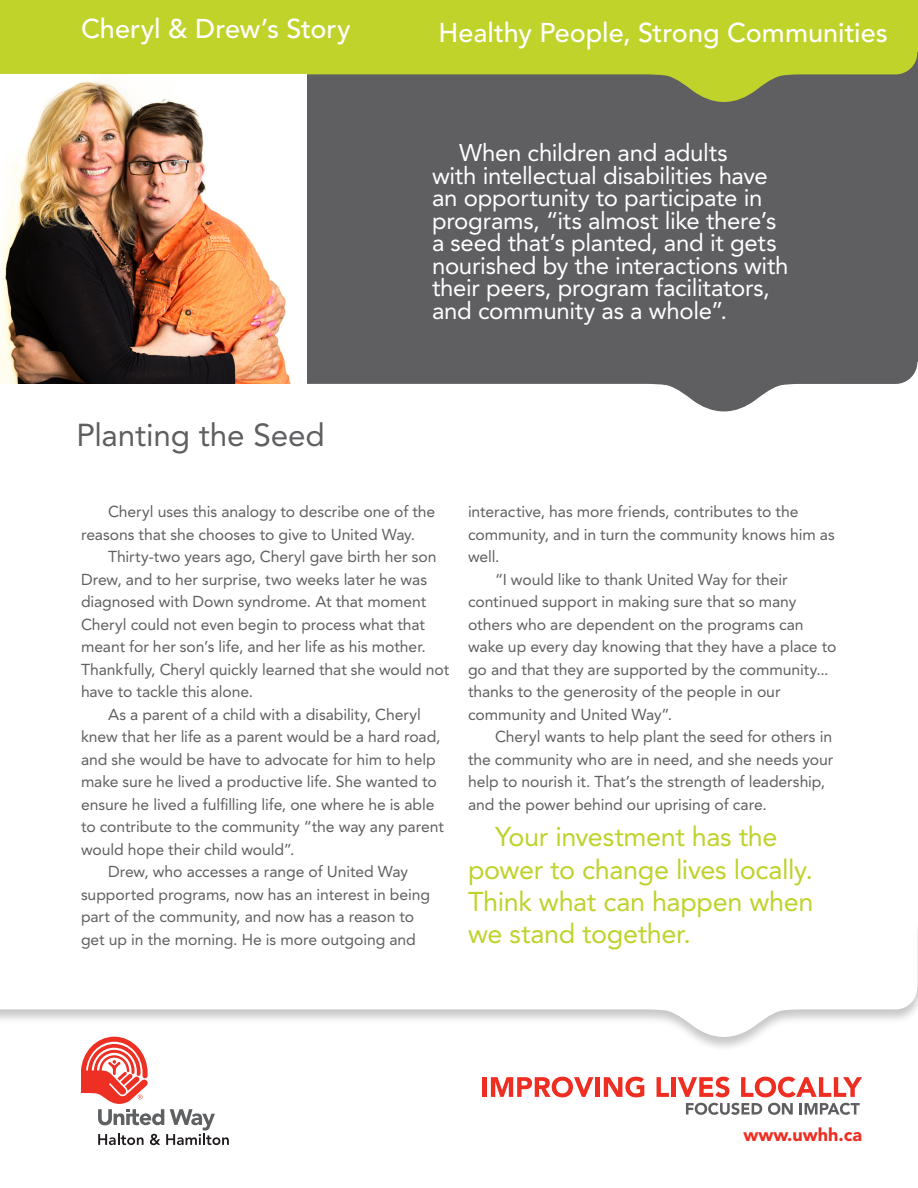
<style>
.page{position:relative;width:918px;height:1188px;background:#fff}
.page>*{position:absolute;margin:0;border:0;box-sizing:border-box;transform-origin:0 0}
.t1{font:31.5px "Avenir LT Std";letter-spacing:-.005em;color:#5f5f62}
.Body_text{font:27px/32.4px "Avenir LT Std";letter-spacing:-.015em;color:#bfd22b}
.t2{font:500 27px "Avenir LT Std";color:#fff}
.Body_text-2{font:24px/22.5px "Avenir LT Std";letter-spacing:-.015em;color:#fff}
.t3{font:900 18px "Avenir LT Std";color:#ee2e22}
.Body_text-3{font:15.75px/22.5px "Avenir LT Std";letter-spacing:-.005em;color:#5f5f62}
</style>
<div class="page">
<svg style="left:307px;top:102px;width:610px;height:309px;background:#6b6b6e"></svg>
<svg style="left:0;top:0;width:916px;height:102px;background:#aebe34"></svg>
<svg style="left:916px;top:0;width:2px;height:361px"></svg>
<svg style="left:0;top:992px;width:917px;height:45px"></svg>
<hr style="left:483px;top:1077px;width:4px;height:20px;background:#ee2e22">
<svg style="left:491px;top:1077px;width:102px;height:20px"></svg>
<div style="left:595px;top:1077px;width:5px;height:20px;background:#ee2e22"></div>
<svg style="left:604px;top:1077px;width:40px;height:20px"></svg>
<svg style="left:657px;top:1077px;width:12px;height:20px"></svg>
<div style="left:671px;top:1077px;width:5px;height:20px;background:#ee2e22"></div>
<svg style="left:678px;top:1077px;width:51px;height:20px"></svg>
<svg style="left:741px;top:1077px;width:121px;height:20px"></svg>
<svg style="left:686px;top:1103px;width:76px;height:12px"></svg>
<svg style="left:768px;top:1103px;width:25px;height:12px"></svg>
<svg style="left:800px;top:1103px;width:60px;height:12px"></svg>
<svg style="left:81px;top:1037px;width:148px;height:108px"></svg>
<img style="left:0;top:74px;width:307px;height:310px">
<p class="t2" style="left:81px;top:14px;width:271px">Cheryl &amp; Drew’s Story</p>
<h2 class="t2" style="left:438px;top:17px;width:451px">Healthy People, Strong Communities</h2>
<p class="t1" style="left:76px;top:417px;width:250px">Planting the Seed</p>
<p class="Body_text-2" style="left:432px;top:142px;width:358px;text-indent:27px">When children and adults<br>with intellectual disabilities have an opportunity to participate in programs, “its almost like there’s a seed that’s planted, and it gets nourished by the interactions with their peers, program facilitators, and community as a whole”.</p>
<p class="Body_text-3" style="left:81px;top:501px;width:356px;text-indent:27px">Cheryl uses this analogy to describe one of the reasons that she chooses to give to United Way.</p>
<p class="Body_text-3" style="left:81px;top:546px;width:370px;text-indent:27px">Thirty-two years ago, Cheryl gave birth her son Drew, and to her surprise, two weeks later he was diagnosed with Down syndrome. At that moment Cheryl could not even begin to process what that meant for her son’s life, and her life as his mother.<br>Thankfully, Cheryl quickly learned that she would not have to tackle this alone.</p>
<p class="Body_text-3" style="left:81px;top:703px;width:364px;text-indent:27px">As a parent of a child with a disability, Cheryl knew that her life as a parent would be a hard road, and she would be have to advocate for him to help make sure he lived a productive life. She wanted to ensure he lived a fulfilling life, one where he is able to contribute to the community “the way any parent would hope their child would”.</p>
<p class="Body_text-3" style="left:81px;top:861px;width:351px;text-indent:27px">Drew, who accesses a range of United Way supported programs, now has an interest in being part of the community, and now has a reason to get up in the morning. He is more outgoing and</p>
<p class="Body_text-3" style="left:468px;top:501px;width:368px">interactive, has more friends, contributes to the community, and in turn the community knows him as well.</p>
<p class="Body_text-3" style="left:468px;top:568px;width:370px;text-indent:27px">“I would like to thank United Way for their continued support in making sure that so many others who are dependent on the programs can wake up every day knowing that they have a place to go and that they are supported by the community... thanks to the generosity of the people in our community and United Way”.</p>
<p class="Body_text-3" style="left:468px;top:726px;width:367px;text-indent:27px">Cheryl wants to help plant the seed for others in the community who are in need, and she needs your help to nourish it. That’s the strength of leadership, and the power behind our uprising of care.</p>
<p class="Body_text" style="left:468px;top:821px;width:347px;text-indent:27px">Your investment has the power to change lives locally.<br>Think what can happen when we stand together.</p>
<p class="t3" style="left:744px;top:1124px;width:120px">www.uwhh.ca</p>
</div>
